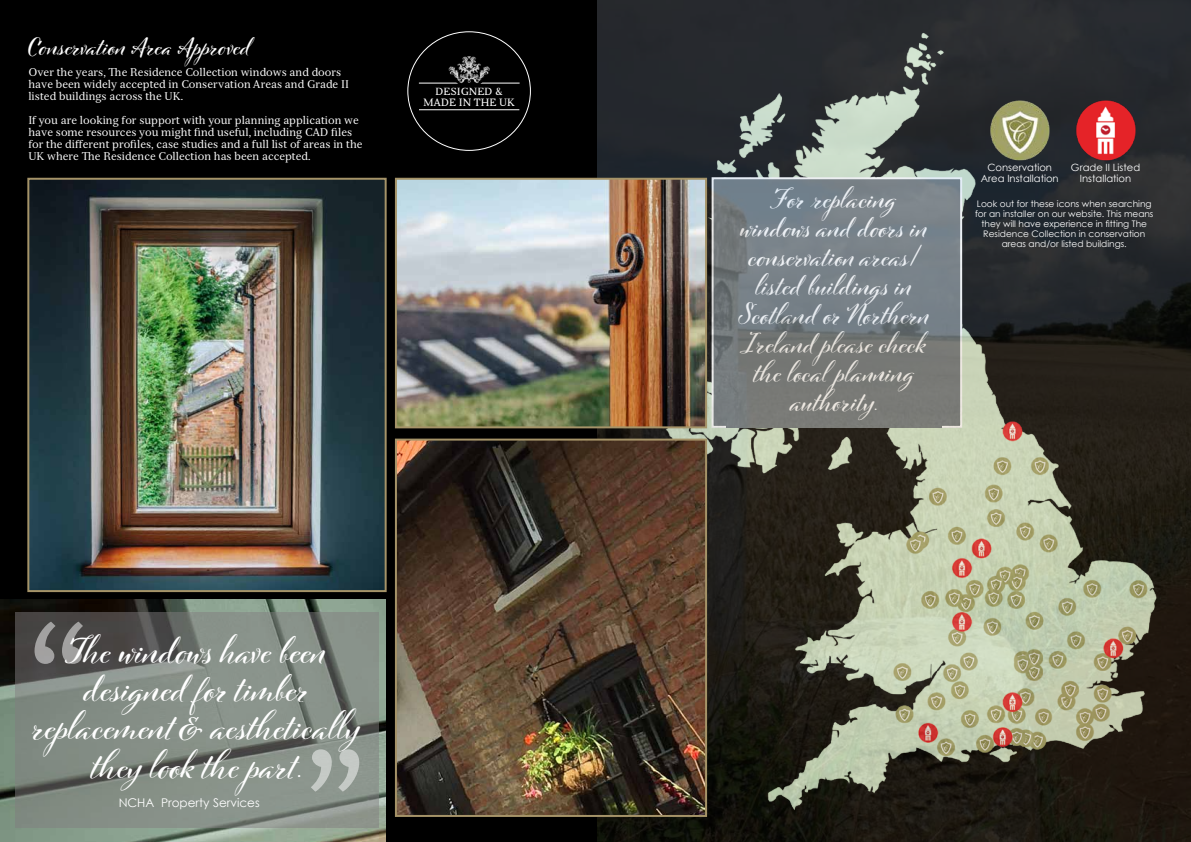
<style>
.page{position:relative;width:1191px;height:842px;background:#000}
.page>*{position:absolute;margin:0;border:0;box-sizing:border-box;transform-origin:0 0}
.t1{font:700 150px "Serif 6 Beta";color:#fff}
.t2{font:700 36px/38px "Cinque Donne";letter-spacing:.01em;color:#fff;text-align:center}
.t3{font:700 27px/29px "Cinque Donne";letter-spacing:.01em;color:#fff;text-align:center}
.t4{font:700 24px "Cinque Donne";letter-spacing:.01em;color:#fff}
.t5{font:12px "Century Gothic";color:#fff}
.t6{font:11px/12px "Serif 12 Beta";color:#fff}
.t7{font:10.4px/10.5px "Serif 6 Beta";color:#fefefe;text-align:center}
.t8{font:10px/11px "Century Gothic";color:#fff;text-align:center}
.t9{font:9px/10px "Century Gothic";color:#fff;text-align:center}
</style>
<div class="page">
<img style="left:30px;top:181px;width:354px;height:408px">
<div style="left:27px;top:178px;width:360px;height:414px;border:2px solid #a59368"></div>
<hr style="left:419px;top:83px;width:100px;height:1px;background:#fefefe">
<hr style="left:419px;top:109px;width:100px;height:1px;background:#fefefe">
<svg style="left:447px;top:56px;width:45px;height:28px"></svg>
<img style="left:0;top:600px;width:386px;height:242px">
<svg style="left:15px;top:612px;width:363px;height:216px;background:#7b827b"></svg>
<img style="left:598px;top:0;width:593px;height:842px">
<img style="left:984px;top:96px;width:70px;height:71px">
<img style="left:1070px;top:96px;width:70px;height:71px">
<img style="left:398px;top:181px;width:306px;height:244px">
<div style="left:395px;top:178px;width:312px;height:250px;border:2px solid #a59368"></div>
<img style="left:398px;top:442px;width:306px;height:372px">
<div style="left:395px;top:439px;width:312px;height:378px;border:2px solid #a59368"></div>
<h3 class="t4" style="left:28px;top:32px;width:224px">Conservation Area Approved</h3>
<p class="t6" style="left:28px;top:67px;width:322px">Over the years, The Residence Collection windows and doors have been widely accepted in Conservation Areas and Grade II listed buildings across the UK.</p>
<p class="t6" style="left:28px;top:115px;width:336px">If you are looking for support with your planning application we have some resources you might find useful, including CAD files for the different profiles, case studies and a full list of areas in the UK where The Residence Collection has been accepted.</p>
<p class="t7" style="left:423px;top:86px;width:93px">DESIGNED &amp;<br>MADE IN THE UK</p>
<h1 class="t1" style="left:28px;top:596px;width:64px">“</h1>
<h2 class="t2" style="left:67px;top:631px;width:260px">The windows have been designed for timber</h2>
<h1 class="t1" style="left:366px;top:817px;width:64px;rotate:-180deg">“</h1>
<h2 class="t2" style="left:33px;top:707px;width:329px">replacement &amp; aesthetically they look the part.</h2>
<p class="t5" style="left:119px;top:795px;width:143px">NCHA Property Services</p>
<h3 class="t3" style="left:738px;top:184px;width:193px">For replacing windows and doors in conservation areas/ listed buildings in<br>Scotland or Northern<br>Ireland please check the local planning authority.</h3>
<p class="t8" style="left:980px;top:162px;width:79px">Conservation<br>Area Installation</p>
<p class="t8" style="left:1071px;top:162px;width:71px">Grade II Listed<br>Installation</p>
<p class="t9" style="left:975px;top:198px;width:180px">Look out for these icons when searching for an installer on our website. This means they will have experience in fitting The Residence Collection in conservation areas and/or listed buildings.</p>
</div>
